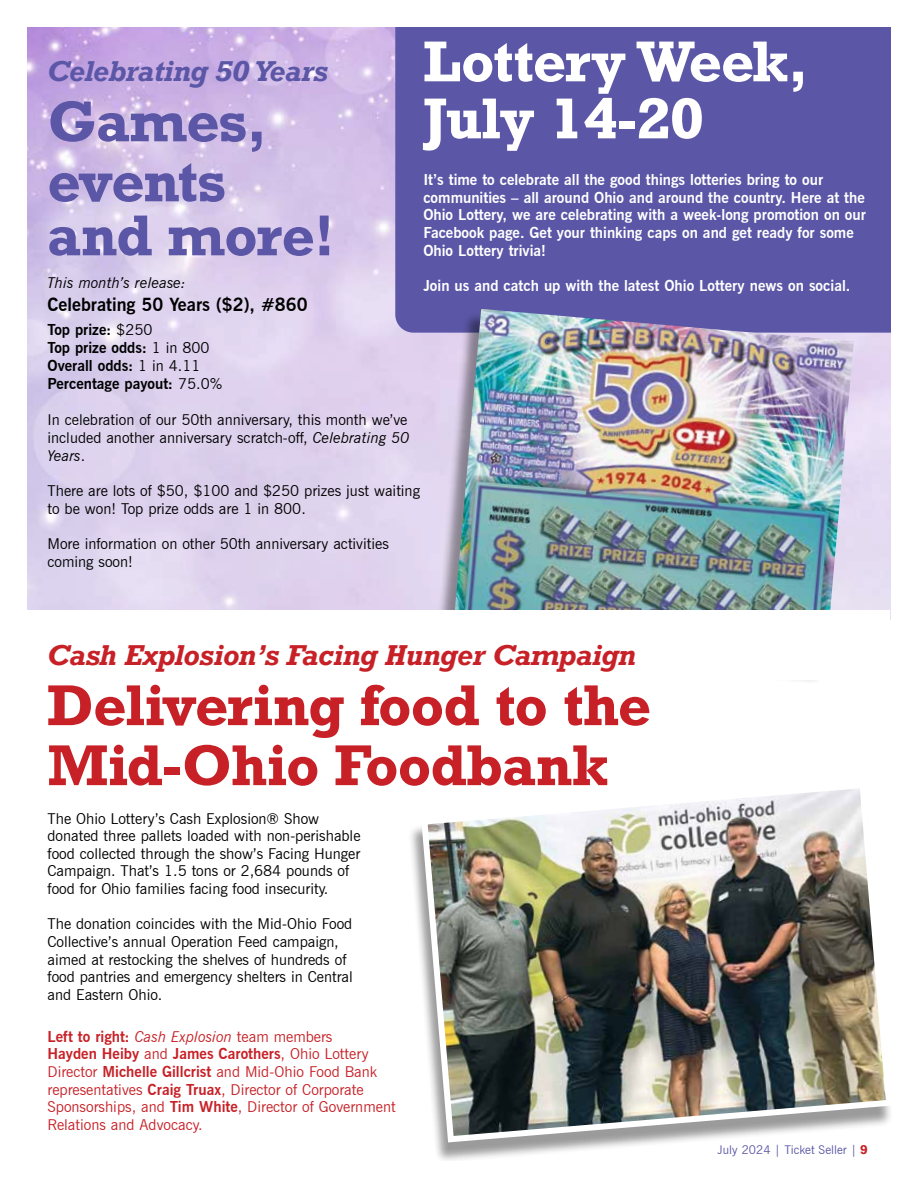
<style>
.page{position:relative;width:918px;height:1188px;background:#fff}
.page>*{position:absolute;margin:0;border:0;box-sizing:border-box;transform-origin:0 0}
.t1{font:700 54px/60px "Rockwell";letter-spacing:-.01em;color:#c72127}
.t2{font:700 54px/57px "Rockwell";letter-spacing:-.015em;color:#fff}
.t3{font:700 54px/60px "Rockwell";letter-spacing:-.025em;color:#5b57a6}
.t4{font:italic 700 27px "Rockwell";letter-spacing:-.01em;color:#c72127}
.t5{font:italic 700 27px "Rockwell";letter-spacing:-.025em;color:#5b57a6}
.t6{font:700 18px "News Gothic BT";color:#000}
.t7{font:15px/17.7px "News Gothic BT";color:#000}
.t8{font:700 15px/17.7px "News Gothic BT";color:#fff}
.t9{font:15px/17.7px "News Gothic BT";color:#c72127}
.t10{font:700 15px/18px "News Gothic BT";color:#000}
.t11{font:italic 15px "News Gothic BT";color:#000}
.t12{font:12px "News Gothic BT";color:#5b57a6}
.s1{font-weight:400}
.s2{font-style:italic}
.s3{font-weight:700}
.s4{font-family:"Rockwell";font-weight:700;color:#c72127}
</style>
<div class="page">
<img style="left:27px;top:27px;width:864px;height:592px">
<div style="left:407px;top:788px;width:487px;height:376px;background:#000;opacity:.4"></div>
<img style="left:418px;top:788px;width:476px;height:358px">
<div style="left:395px;top:27px;width:496px;height:306px;background:#5b57a6"></div>
<div style="left:0;top:1161px;width:918px;height:27px;background:#fff"></div>
<div style="left:435px;top:312px;width:416px;height:373px;background:#000;opacity:.4"></div>
<img style="left:453px;top:309px;width:401px;height:301px">
<div style="left:27px;top:610px;width:863px;height:70px;background:#fff"></div>
<h1 class="t2" style="left:423px;top:32px;width:387px">Lottery Week,<br>July 14-20</h1>
<p class="t8" style="left:423px;top:171px;width:444px">It’s time to celebrate all the good things lotteries bring to our communities – all around Ohio and around the country. Here at the Ohio Lottery, we are celebrating with a week-long promotion on our Facebook page. Get your thinking caps on and get ready for some Ohio Lottery trivia!</p>
<p class="t8" style="left:423px;top:277px;width:429px">Join us and catch up with the latest Ohio Lottery news on social.</p>
<h2 class="t5" style="left:48px;top:54px;width:282px">Celebrating 50 Years</h2>
<h1 class="t3" style="left:48px;top:91px;width:221px">Games, events</h1>
<h1 class="t3" style="left:48px;top:205px;width:289px">and more!</h1>
<p class="t11" style="left:48px;top:273px;width:140px">This month’s release:</p>
<p class="t6" style="left:48px;top:294px;width:262px">Celebrating 50 Years ($2), #860</p>
<p class="t10" style="left:48px;top:321px;width:176px">Top prize: <span class="s1">$250<br></span>Top prize odds: <span class="s1">1 in 800<br></span>Overall odds: <span class="s1">1 in 4.11<br></span>Percentage payout: <span class="s1">75.0%</span></p>
<p class="t7" style="left:48px;top:411px;width:364px">In celebration of our 50th anniversary, this month we’ve included another anniversary scratch-off, <span class="s2">Celebrating 50<br>Years</span>.</p>
<p class="t7" style="left:48px;top:482px;width:374px">There are lots of $50, $100 and $250 prizes just waiting to be won! Top prize odds are 1 in 800.</p>
<p class="t7" style="left:48px;top:535px;width:343px">More information on other 50th anniversary activities coming soon!</p>
<h2 class="t4" style="left:48px;top:638px;width:591px">Cash Explosion’s Facing Hunger Campaign</h2>
<h1 class="t1" style="left:48px;top:675px;width:605px">Delivering food to the<br>Mid-Ohio Foodbank</h1>
<p class="t7" style="left:48px;top:809px;width:315px">The Ohio Lottery’s Cash Explosion® Show donated three pallets loaded with non-perishable food collected through the show’s Facing Hunger Campaign. That’s 1.5 tons or 2,684 pounds of food for Ohio families facing food insecurity.</p>
<p class="t7" style="left:48px;top:915px;width:307px">The donation coincides with the Mid-Ohio Food Collective’s annual Operation Feed campaign, aimed at restocking the shelves of hundreds of food pantries and emergency shelters in Central and Eastern Ohio.</p>
<p class="t9" style="left:48px;top:1027px;width:350px"><span class="s3">Left to right:</span> <span class="s2">Cash Explosion</span> team members<br><span class="s3">Hayden Heiby</span> and <span class="s3">James Carothers</span>, Ohio Lottery Director <span class="s3">Michelle Gillcrist</span> and Mid-Ohio Food Bank representatives <span class="s3">Craig Truax</span>, Director of Corporate Sponsorships, and <span class="s3">Tim White</span>, Director of Government Relations and Advocacy.</p>
<p class="t12" style="left:718px;top:1142px;width:152px">July 2024 | Ticket Seller | <span class="s4">9</span></p>
</div>
